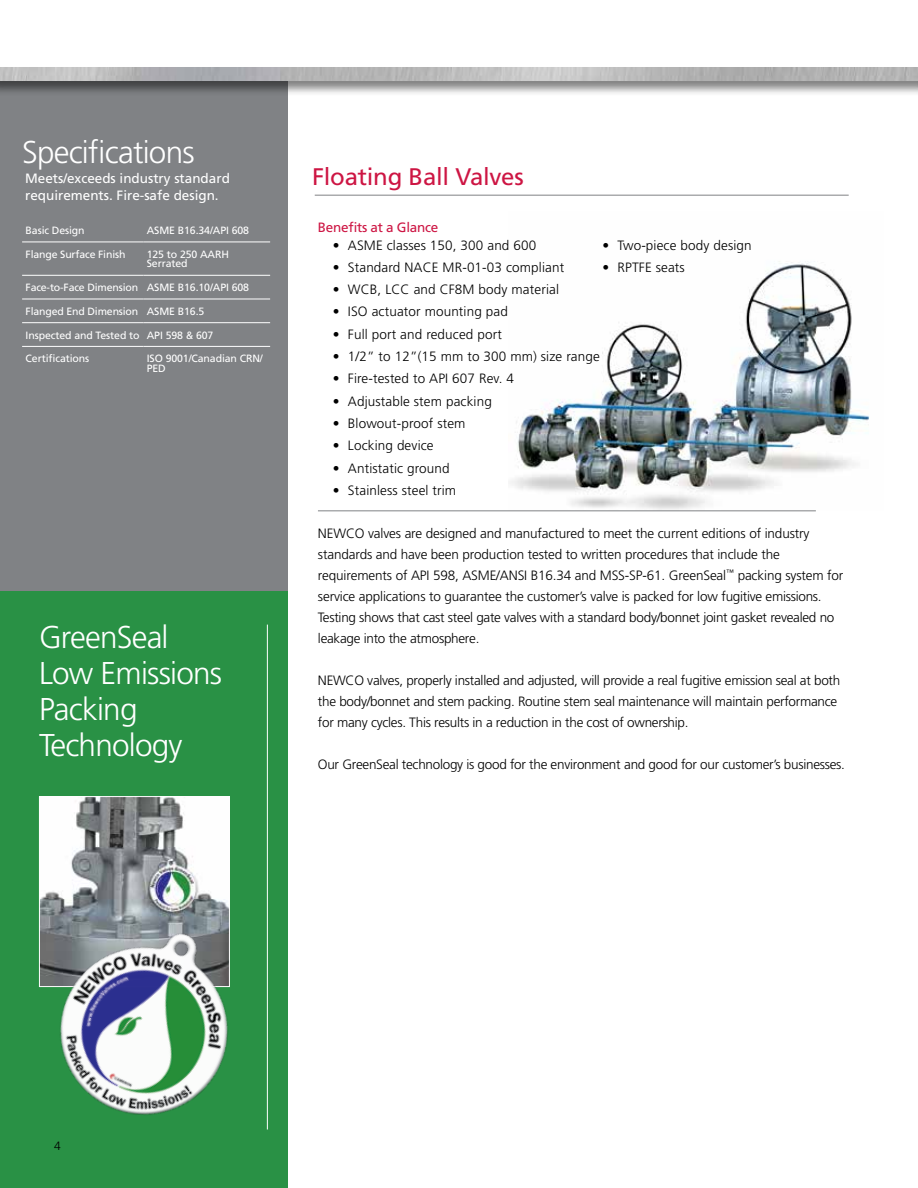
<style>
.page{position:relative;width:918px;height:1188px;background:#fff}
.page>*{position:absolute;margin:0;border:0;box-sizing:border-box;transform-origin:0 0}
.t1{font:300 31.5px/36px "Frutiger LT Std";letter-spacing:-.025em;color:#fff}
.t2{font:24px "Frutiger LT Std";letter-spacing:-.01em;color:#cd1543}
.t3{font:300 13.5px/21px "Frutiger LT Std";letter-spacing:-.01em;color:#000}
.t4{font:300 13.5px "Frutiger LT Std";letter-spacing:.01em;color:#000}
.t5{font:13.5px/16.5px "Frutiger LT Std";color:#fff}
.t6{font:13.5px "Frutiger LT Std";letter-spacing:-.02em;color:#cd1543}
.t7{font:300 12px "Frutiger LT Std";color:#000}
.t8{font:10.5px/9.6px "Frutiger LT Std";letter-spacing:-.01em;color:#fff}
</style>
<div class="page">
<img style="left:510px;top:261px;width:360px;height:249px">
<div style="left:0;top:75px;width:288px;height:521px;background:#808285"></div>
<hr style="left:315px;top:195px;width:534px;height:1px;background:#808285">
<hr style="left:22px;top:242px;width:121px;height:1px;background:#fff">
<hr style="left:143px;top:242px;width:127px;height:1px;background:#fff">
<hr style="left:22px;top:275px;width:121px;height:1px;background:#fff">
<hr style="left:143px;top:275px;width:127px;height:1px;background:#fff">
<hr style="left:22px;top:299px;width:121px;height:1px;background:#fff">
<hr style="left:143px;top:299px;width:127px;height:1px;background:#fff">
<hr style="left:22px;top:322px;width:121px;height:1px;background:#fff">
<hr style="left:143px;top:322px;width:127px;height:1px;background:#fff">
<hr style="left:22px;top:346px;width:121px;height:1px;background:#fff">
<hr style="left:143px;top:346px;width:127px;height:1px;background:#fff">
<hr style="left:318px;top:510px;width:498px;height:1px;background:#808285">
<div style="left:0;top:591px;width:288px;height:597px;background:#299145"></div>
<img style="left:41px;top:798px;width:187px;height:58px">
<hr style="left:267px;top:625px;width:1px;height:505px;background:#fff">
<img style="left:38px;top:856px;width:230px;height:262px">
<div style="left:0;top:66px;width:918px;height:30px;background:#000;opacity:.5"></div>
<img style="left:0;top:68px;width:917px;height:13px">
<hr style="left:917px;top:66px;width:1px;height:30px;background:#000;opacity:.5">
<svg style="left:917px;top:68px;width:1px;height:13px"></svg>
<h1 class="t1" style="left:22px;top:134px;width:174px">Specifications</h1>
<p class="t5" style="left:25px;top:170px;width:206px">Meets/exceeds industry standard requirements. Fire-safe design.</p>
<p class="t8" style="left:26px;top:226px;width:61px">Basic Design</p>
<p class="t8" style="left:147px;top:226px;width:104px">ASME B16.34/API 608</p>
<p class="t8" style="left:26px;top:249px;width:101px">Flange Surface Finish</p>
<p class="t8" style="left:147px;top:249px;width:84px">125 to 250 AARH<br>Serrated</p>
<p class="t8" style="left:26px;top:283px;width:225px">Face-to-Face Dimension ASME B16.10/API 608</p>
<p class="t8" style="left:26px;top:306px;width:180px">Flanged End Dimension ASME B16.5</p>
<p class="t8" style="left:26px;top:330px;width:189px">Inspected and Tested to API 598 &amp; 607</p>
<p class="t8" style="left:26px;top:354px;width:65px">Certifications</p>
<p class="t8" style="left:147px;top:354px;width:118px">ISO 9001/Canadian CRN/<br>PED</p>
<h1 class="t1" style="left:39px;top:620px;width:185px">GreenSeal<br>Low Emissions<br>Packing<br>Technology</h1>
<h2 class="t2" style="left:312px;top:162px;width:213px">Floating Ball Valves</h2>
<p class="t6" style="left:318px;top:219px;width:122px">Benefits at a Glance</p>
<p class="t4" style="left:333px;top:237px;width:205px">• ASME classes 150, 300 and 600</p>
<p class="t4" style="left:333px;top:260px;width:233px">• Standard NACE MR-01-03 compliant</p>
<p class="t4" style="left:333px;top:282px;width:228px">• WCB, LCC and CF8M body material</p>
<p class="t4" style="left:333px;top:304px;width:177px">• ISO actuator mounting pad</p>
<p class="t4" style="left:333px;top:326px;width:170px">• Full port and reduced port</p>
<p class="t4" style="left:333px;top:349px;width:268px">• 1/2” to 12”(15 mm to 300 mm) size range</p>
<p class="t4" style="left:333px;top:371px;width:183px">• Fire-tested to API 607 Rev. 4</p>
<p class="t4" style="left:333px;top:393px;width:160px">• Adjustable stem packing</p>
<p class="t4" style="left:333px;top:416px;width:134px">• Blowout-proof stem</p>
<p class="t4" style="left:333px;top:438px;width:102px">• Locking device</p>
<p class="t4" style="left:333px;top:460px;width:118px">• Antistatic ground</p>
<p class="t4" style="left:333px;top:483px;width:125px">• Stainless steel trim</p>
<p class="t4" style="left:603px;top:238px;width:151px">• Two-piece body design</p>
<p class="t4" style="left:603px;top:260px;width:84px">• RPTFE seats</p>
<p class="t3" style="left:318px;top:523px;width:527px">NEWCO valves are designed and manufactured to meet the current editions of industry standards and have been production tested to written procedures that include the requirements of API 598, ASME/ANSI B16.34 and MSS-SP-61. GreenSeal<sup>™</sup> packing system for service applications to guarantee the customer’s valve is packed for low fugitive emissions.<br>Testing shows that cast steel gate valves with a standard body/bonnet joint gasket revealed no leakage into the atmosphere.</p>
<p class="t3" style="left:318px;top:670px;width:524px">NEWCO valves, properly installed and adjusted, will provide a real fugitive emission seal at both the body/bonnet and stem packing. Routine stem seal maintenance will maintain performance for many cycles. This results in a reduction in the cost of ownership.</p>
<p class="t3" style="left:318px;top:754px;width:529px">Our GreenSeal technology is good for the environment and good for our customer’s businesses.</p>
<p class="t7" style="left:54px;top:1140px;width:8px">4</p>
</div>
